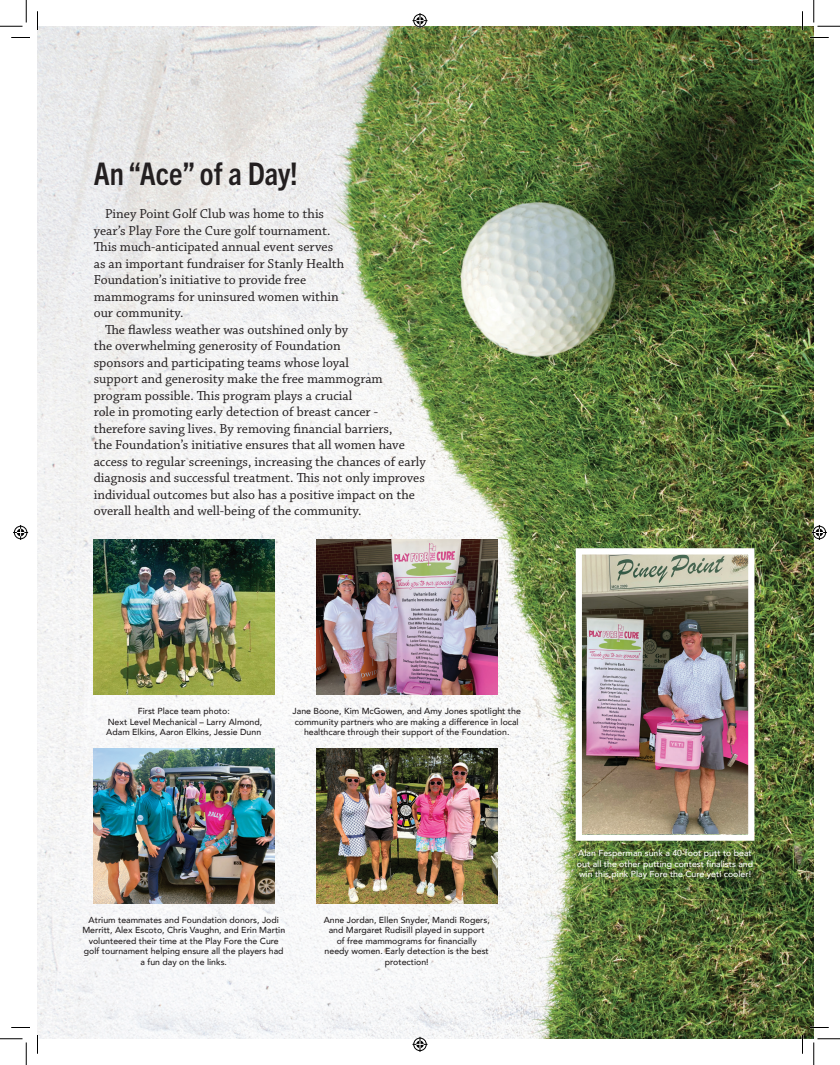
<style>
.page{position:relative;width:840px;height:1065px;background:#fff}
.page>*{position:absolute;margin:0;border:0;box-sizing:border-box;transform-origin:0 0}
.t1{font:700 condensed 31.25px "Trade Gothic Next LT Pro";color:#231f20}
.t2{font:13.75px/16.5px "Chaparral Pro";color:#231f20}
.t3{font:500 8.75px/10.5px "Avenir";color:#231f20;text-align:center}
.t4{font:500 8.75px/10.5px "Avenir";color:#fff}
</style>
<div class="page">
<img style="left:37px;top:26px;width:777px;height:1013px">
<img style="left:93px;top:540px;width:181px;height:155px">
<img style="left:316px;top:540px;width:181px;height:155px">
<img style="left:93px;top:749px;width:181px;height:154px">
<img style="left:316px;top:749px;width:181px;height:154px">
<img style="left:573px;top:545px;width:185px;height:299px">
<svg style="left:11px;top:37px;width:19px;height:1px"></svg>
<svg style="left:810px;top:37px;width:19px;height:1px"></svg>
<svg style="left:11px;top:1027px;width:19px;height:1px"></svg>
<svg style="left:810px;top:1027px;width:19px;height:1px"></svg>
<svg style="left:37px;top:11px;width:1px;height:19px"></svg>
<svg style="left:37px;top:1035px;width:1px;height:19px"></svg>
<svg style="left:802px;top:11px;width:1px;height:19px"></svg>
<svg style="left:802px;top:1035px;width:1px;height:19px"></svg>
<svg style="left:0;top:0;width:27px;height:27px"></svg>
<svg style="left:0;top:1039px;width:27px;height:26px"></svg>
<svg style="left:814px;top:0;width:26px;height:27px"></svg>
<svg style="left:814px;top:1039px;width:26px;height:26px"></svg>
<svg style="left:412px;top:13px;width:16px;height:15px"></svg>
<svg style="left:412px;top:1037px;width:16px;height:15px"></svg>
<svg style="left:13px;top:525px;width:15px;height:15px"></svg>
<svg style="left:812px;top:525px;width:15px;height:15px"></svg>
<h1 class="t1" style="left:94px;top:153px;width:206px">An “Ace” of a Day!</h1>
<p class="t2" style="left:94px;top:206px;width:252px;text-indent:11px">Piney Point Golf Club was home to this year’s Play Fore the Cure golf tournament.<br>This much-anticipated annual event serves as an important fundraiser for Stanly Health Foundation’s initiative to provide free mammograms for uninsured women within our community.</p>
<p class="t2" style="left:94px;top:322px;width:333px;text-indent:11px">The flawless weather was outshined only by<br>the overwhelming generosity of Foundation<br>sponsors and participating teams whose loyal<br>support and generosity make the free mammogram program possible. This program plays a crucial<br>role in promoting early detection of breast cancer - therefore saving lives. By removing financial barriers,<br>the Foundation’s initiative ensures that all women have access to regular screenings, increasing the chances of early diagnosis and successful treatment. This not only improves individual outcomes but also has a positive impact on the overall health and well-being of the community.</p>
<p class="t3" style="left:106px;top:705px;width:157px">First Place team photo:<br>Next Level Mechanical – Larry Almond,<br>Adam Elkins, Aaron Elkins, Jessie Dunn</p>
<p class="t3" style="left:293px;top:705px;width:230px">Jane Boone, Kim McGowen, and Amy Jones spotlight the community partners who are making a difference in local healthcare through their support of the Foundation.</p>
<p class="t3" style="left:82px;top:914px;width:204px">Atrium teammates and Foundation donors, Jodi Merritt, Alex Escoto, Chris Vaughn, and Erin Martin volunteered their time at the Play Fore the Cure golf tournament helping ensure all the players had a fun day on the links.</p>
<p class="t3" style="left:324px;top:914px;width:168px">Anne Jordan, Ellen Snyder, Mandi Rogers, and Margaret Rudisill played in support of free mammograms for financially needy women. Early detection is the best protection!</p>
<p class="t4" style="left:577px;top:847px;width:178px">Alan Fesperman sunk a 40-foot putt to beat out all the other putting contest finalists and win this pink Play Fore the Cure yeti cooler!</p>
</div>
